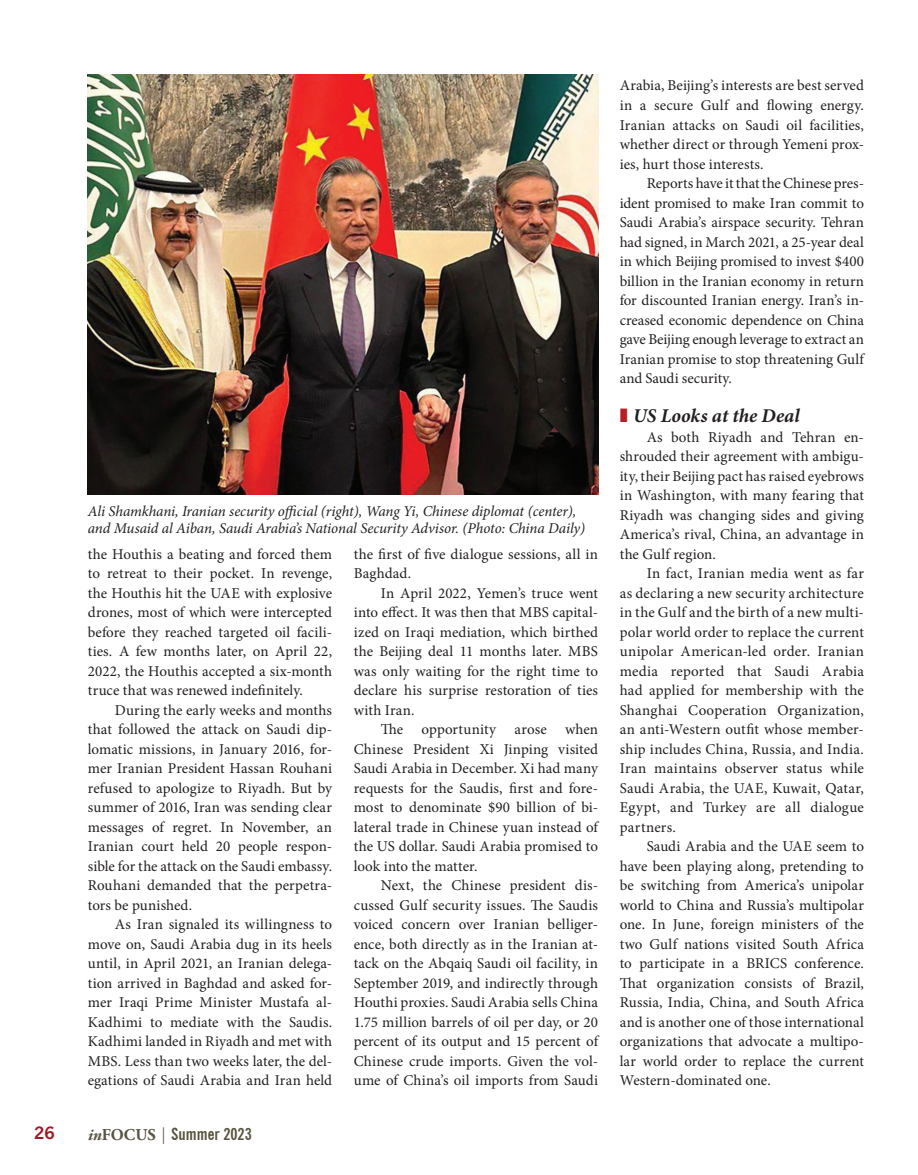
<style>
.page{position:relative;width:918px;height:1175px;background:#fff}
.page>*{position:absolute;margin:0;border:0;box-sizing:border-box;transform-origin:0 0}
.t1{font:italic 700 19.5px "Minion Pro";color:#231f20}
.t2{font:700 condensed 16.5px "News Gothic BT";color:#585441}
.t3{font:700 16.5px "News Gothic";color:#9d1b25}
.t4{font:15px/19.5px "Minion Pro";letter-spacing:.005em;color:#231f20;text-align:justify}
.t5{font:italic 15px/16.5px "Minion Pro";letter-spacing:-.01em;color:#231f20}
.s1{font-family:"Adobe Garamond Pro";font-style:italic;font-stretch:normal}
.s2{font-family:"Adobe Garamond Pro";font-stretch:normal}
.s3{font-weight:400}
.s4{color:#b81f24}
</style>
<div class="page">
<img style="left:88px;top:74px;width:510px;height:420px">
<p class="t5" style="left:88px;top:503px;width:499px">Ali Shamkhani, Iranian security official (right), Wang Yi, Chinese diplomat (center), and Musaid al Aiban, Saudi Arabia’s National Security Advisor. (Photo: China Daily)</p>
<p class="t4" style="left:88px;top:544px;width:246px">the Houthis a beating and forced them to retreat to their pocket. In revenge, the Houthis hit the UAE with explosive drones, most of which were intercepted before they reached targeted oil facili&shy;ties. A few months later, on April 22, 2022, the Houthis accepted a six-month truce that was renewed indefinitely.</p>
<p class="t4" style="left:88px;top:700px;width:246px;text-indent:27px">During the early weeks and months that followed the attack on Saudi dip&shy;lomatic missions, in January 2016, for&shy;mer Iranian President Hassan Rouhani refused to apologize to Riyadh. But by summer of 2016, Iran was sending clear messages of regret. In November, an Iranian court held 20 people respon&shy;sible for the attack on the Saudi embassy.<br>Rouhani demanded that the perpetra&shy;tors be punished.</p>
<p class="t4" style="left:88px;top:914px;width:246px;text-indent:27px">As Iran signaled its willingness to move on, Saudi Arabia dug in its heels until, in April 2021, an Iranian delega&shy;tion arrived in Baghdad and asked for&shy;mer Iraqi Prime Minister Mustafa al-Kadhimi to mediate with the Saudis.<br>Kadhimi landed in Riyadh and met with MBS. Less than two weeks later, the del&shy;egations of Saudi Arabia and Iran held</p>
<p class="t3" style="left:34px;top:1123px;width:22px">26</p>
<p class="t2" style="left:88px;top:1124px;width:165px"><span class="s1">in</span><span class="s2">FOCUS</span> <span class="s3">|</span> Summer 2023</p>
<p class="t4" style="left:354px;top:544px;width:246px">the first of five dialogue sessions, all in<br>Baghdad.</p>
<p class="t4" style="left:354px;top:583px;width:246px;text-indent:27px">In April 2022, Yemen’s truce went into effect. It was then that MBS capital&shy;ized on Iraqi mediation, which birthed the Beijing deal 11 months later. MBS was only waiting for the right time to declare his surprise restoration of ties with Iran.</p>
<p class="t4" style="left:354px;top:719px;width:246px;text-indent:27px">The opportunity arose when Chinese President Xi Jinping visited Saudi Arabia in December. Xi had many requests for the Saudis, first and fore&shy;most to denominate $90 billion of bi&shy;lateral trade in Chinese yuan instead of the US dollar. Saudi Arabia promised to look into the matter.</p>
<p class="t4" style="left:354px;top:875px;width:246px;text-indent:27px">Next, the Chinese president dis&shy;cussed Gulf security issues. The Saudis voiced concern over Iranian belliger&shy;ence, both directly as in the Iranian at&shy;tack on the Abqaiq Saudi oil facility, in September 2019, and indirectly through Houthi proxies. Saudi Arabia sells China 1.75 million barrels of oil per day, or 20 percent of its output and 15 percent of Chinese crude imports. Given the vol&shy;ume of China’s oil imports from Saudi</p>
<p class="t4" style="left:620px;top:76px;width:246px">Arabia, Beijing’s interests are best served in a secure Gulf and flowing energy.<br>Iranian attacks on Saudi oil facilities, whether direct or through Yemeni prox&shy;ies, hurt those interests.</p>
<p class="t4" style="left:620px;top:173px;width:246px;text-indent:27px">Reports have it that the Chinese pres&shy;ident promised to make Iran commit to Saudi Arabia’s airspace security. Tehran had signed, in March 2021, a 25-year deal in which Beijing promised to invest $400 billion in the Iranian economy in return for discounted Iranian energy. Iran’s in&shy;creased economic dependence on China gave Beijing enough leverage to extract an Iranian promise to stop threatening Gulf and Saudi security.</p>
<h1 class="t1" style="left:620px;top:402px;width:182px"><span class="s4">❚</span> US Looks at the Deal</h1>
<p class="t4" style="left:620px;top:427px;width:246px;text-indent:27px">As both Riyadh and Tehran en&shy;shrouded their agreement with ambigu&shy;ity, their Beijing pact has raised eyebrows in Washington, with many fearing that Riyadh was changing sides and giving America’s rival, China, an advantage in the Gulf region.</p>
<p class="t4" style="left:620px;top:563px;width:246px;text-indent:27px">In fact, Iranian media went as far as declaring a new security architecture in the Gulf and the birth of a new multi&shy;polar world order to replace the current unipolar American-led order. Iranian media reported that Saudi Arabia had applied for membership with the Shanghai Cooperation Organization, an anti-Western outfit whose member&shy;ship includes China, Russia, and India.<br>Iran maintains observer status while Saudi Arabia, the UAE, Kuwait, Qatar, Egypt, and Turkey are all dialogue partners.</p>
<p class="t4" style="left:620px;top:836px;width:246px;text-indent:27px">Saudi Arabia and the UAE seem to have been playing along, pretending to be switching from America’s unipolar world to China and Russia’s multipolar one. In June, foreign ministers of the two Gulf nations visited South Africa to participate in a BRICS conference.<br>That organization consists of Brazil, Russia, India, China, and South Africa and is another one of those international organizations that advocate a multipo&shy;lar world order to replace the current Western-dominated one.</p>
</div>
